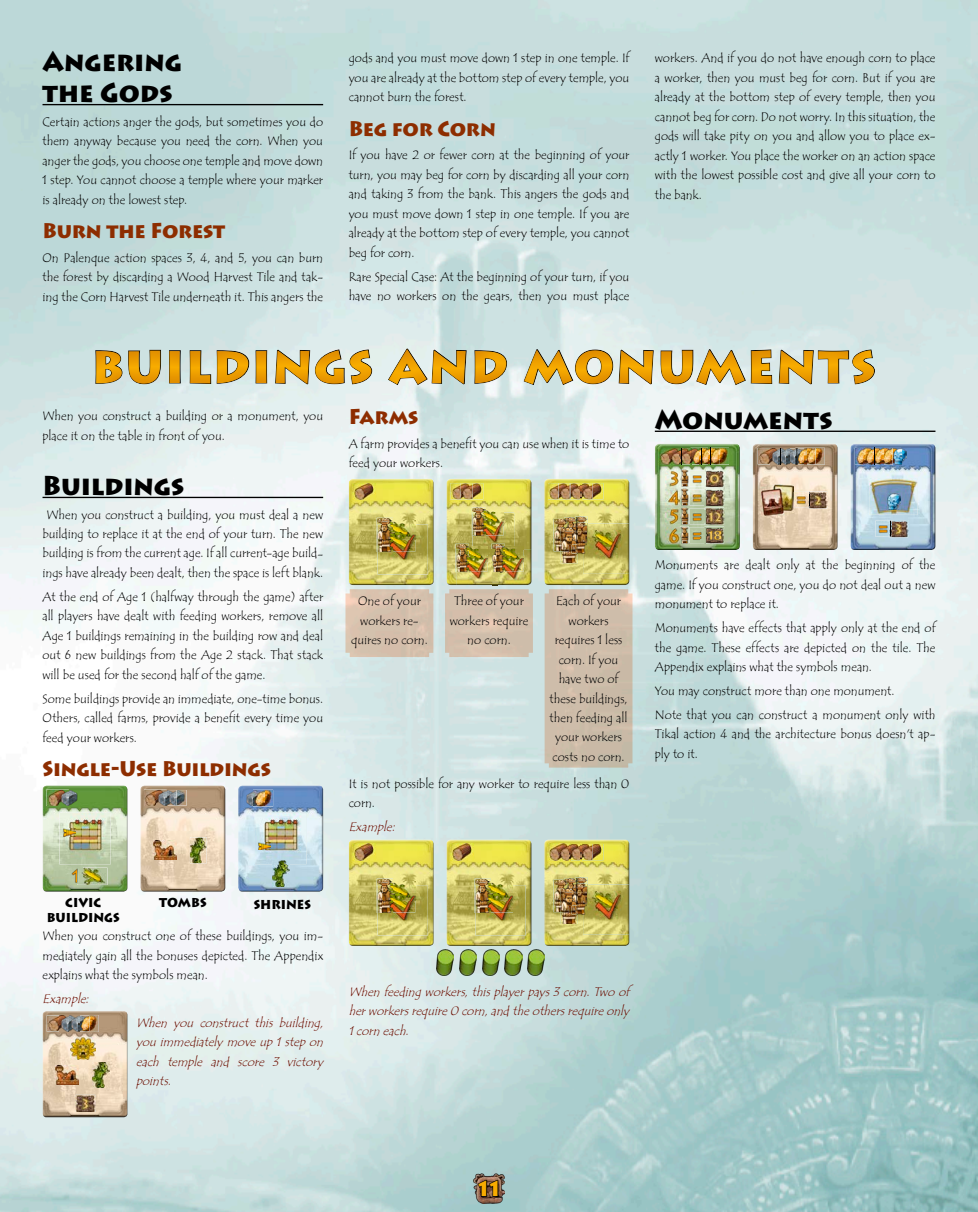
<style>
.page{position:relative;width:978px;height:1212px;background:#fff}
.page>*{position:absolute;margin:0;border:0;box-sizing:border-box;transform-origin:0 0}
.t1{font:900 45px "Lithos Pro";letter-spacing:.03em;color:#f8ac00}
.t2{font:900 27px/31.2px "Lithos Pro";letter-spacing:-.005em;color:#000;scale:.95 1}
.t3{font:900 21px "Lithos Pro";letter-spacing:-.015em;color:#8d2d00;scale:.95 1}
.t4{font:900 21px "Lithos Pro";color:#f8ac00;scale:.95 1}
.t5{font:12.75px/19.5px "Tempus Sans ITCCZ";color:#000;text-align:justify;scale:.95 1}
.t6{font:italic 12.75px/19.5px "Tempus Sans ITCCZ";color:#6c0e01;text-align:justify;scale:.95 1}
.t7{font:900 12.75px/15px "Lithos Pro";color:#000;text-align:center;scale:.95 1}
</style>
<div class="page">
<img style="left:0;top:0;width:978px;height:1212px">
<svg style="left:545px;top:589px;width:87px;height:179px;background:#cdbca9"></svg>
<svg style="left:345px;top:589px;width:88px;height:68px;background:#d7c1ae"></svg>
<hr style="left:43px;top:104px;width:280px;height:1px;background:#000">
<hr style="left:43px;top:497px;width:280px;height:1px;background:#000">
<div style="left:42px;top:786px;width:87px;height:106px;background:#000;opacity:.75"></div>
<div style="left:139px;top:786px;width:87px;height:106px;background:#000;opacity:.75"></div>
<div style="left:237px;top:786px;width:87px;height:106px;background:#000;opacity:.75"></div>
<div style="left:42px;top:1011px;width:87px;height:107px;background:#000;opacity:.75"></div>
<div style="left:348px;top:480px;width:87px;height:106px;background:#000;opacity:.75"></div>
<svg style="left:445px;top:546px;width:88px;height:111px;background:#d3c1af"></svg>
<div style="left:445px;top:480px;width:87px;height:106px;background:#000;opacity:.75"></div>
<div style="left:543px;top:480px;width:87px;height:106px;background:#000;opacity:.75"></div>
<img style="left:528px;top:950px;width:17px;height:26px">
<img style="left:505px;top:950px;width:17px;height:26px">
<img style="left:482px;top:950px;width:17px;height:26px">
<img style="left:459px;top:950px;width:17px;height:26px">
<img style="left:436px;top:950px;width:17px;height:26px">
<div style="left:348px;top:840px;width:87px;height:107px;background:#000;opacity:.75"></div>
<div style="left:543px;top:840px;width:87px;height:107px;background:#000;opacity:.75"></div>
<div style="left:445px;top:840px;width:87px;height:107px;background:#000;opacity:.75"></div>
<hr style="left:655px;top:431px;width:280px;height:1px;background:#000">
<div style="left:654px;top:445px;width:87px;height:106px;background:#000;opacity:.75"></div>
<div style="left:752px;top:445px;width:87px;height:106px;background:#000;opacity:.75"></div>
<div style="left:849px;top:445px;width:87px;height:106px;background:#000;opacity:.75"></div>
<div style="left:61px;top:335px;width:847px;height:76px;background:#8d2d00;opacity:.5"></div>
<img style="left:473px;top:1173px;width:32px;height:30px">
<svg style="left:477px;top:1179px;width:22px;height:18px"></svg>
<h2 class="t2" style="left:43px;top:46px;width:148px">Angering the Gods</h2>
<p class="t5" style="left:43px;top:112px;width:297px">Certain actions anger the gods, but sometimes you do them anyway because you need the corn. When you anger the gods, you choose one temple and move down 1 step. You cannot choose a temple where your marker is already on the lowest step.</p>
<h3 class="t3" style="left:43px;top:217px;width:194px">Burn the Forest</h3>
<p class="t5" style="left:43px;top:248px;width:297px">On Palenque action spaces 3, 4, and 5, you can burn the forest by discarding a Wood Harvest Tile and tak&shy;ing the Corn Harvest Tile underneath it. This angers the</p>
<p class="t5" style="left:349px;top:48px;width:297px">gods and you must move down 1 step in one temple. If you are already at the bottom step of every temple, you cannot burn the forest.</p>
<h3 class="t3" style="left:349px;top:115px;width:156px">Beg for Corn</h3>
<p class="t5" style="left:349px;top:145px;width:297px">If you have 2 or fewer corn at the beginning of your turn, you may beg for corn by discarding all your corn and taking 3 from the bank. This angers the gods and you must move down 1 step in one temple. If you are already at the bottom step of every temple, you cannot beg for corn.</p>
<p class="t5" style="left:349px;top:267px;width:297px">Rare Special Case: At the beginning of your turn, if you have no workers on the gears, then you must place</p>
<p class="t5" style="left:655px;top:48px;width:297px">workers. And if you do not have enough corn to place a worker, then you must beg for corn. But if you are already at the bottom step of every temple, then you cannot beg for corn. Do not worry. In this situation, the gods will take pity on you and allow you to place ex&shy;actly 1 worker. You place the worker on an action space with the lowest possible cost and give all your corn to the bank.</p>
<h1 class="t1" style="left:91px;top:339px;width:786px">BUILDINGS AND MONUMENTS</h1>
<p class="t5" style="left:43px;top:406px;width:297px">When you construct a building or a monument, you place it on the table in front of you.</p>
<h2 class="t2" style="left:43px;top:470px;width:151px">Buildings</h2>
<p class="t5" style="left:43px;top:505px;width:297px;text-align:center">When you construct a building, you must deal a new building to replace it at the end of your turn. The new building is from the current age. If all current-age build&shy;ings have already been dealt, then the space is left blank.</p>
<p class="t5" style="left:43px;top:587px;width:297px">At the end of Age 1 (halfway through the game) after all players have dealt with feeding workers, remove all Age 1 buildings remaining in the building row and deal out 6 new buildings from the Age 2 stack. That stack will be used for the second half of the game.</p>
<p class="t5" style="left:43px;top:689px;width:297px">Some buildings provide an immediate, one-time bonus.<br>Others, called farms, provide a benefit every time you feed your workers.</p>
<h3 class="t3" style="left:43px;top:755px;width:242px">Single-Use Buildings</h3>
<h3 class="t3" style="left:349px;top:404px;width:75px">Farms</h3>
<p class="t5" style="left:349px;top:434px;width:297px">A farm provides a benefit you can use when it is time to feed your workers.</p>
<p class="t5" style="left:351px;top:591px;width:82px;text-align:center">One of your workers re&shy;quires no corn.</p>
<p class="t5" style="left:450px;top:591px;width:84px;text-align:center">Three of your workers require no corn.</p>
<p class="t5" style="left:550px;top:591px;width:84px;text-align:center">Each of your workers requires 1 less corn. If you have two of these buildings, then feeding all your workers costs no corn.</p>
<p class="t5" style="left:349px;top:774px;width:297px">It is not possible for any worker to require less than 0 corn.</p>
<p class="t6" style="left:349px;top:817px;width:54px">Example:</p>
<h2 class="t2" style="left:655px;top:404px;width:189px">Monuments</h2>
<p class="t5" style="left:655px;top:555px;width:297px">Monuments are dealt only at the beginning of the game. If you construct one, you do not deal out a new monument to replace it.</p>
<p class="t5" style="left:655px;top:618px;width:297px">Monuments have effects that apply only at the end of the game. These effects are depicted on the tile. The Appendix explains what the symbols mean.</p>
<p class="t5" style="left:655px;top:679px;width:297px;line-height:23.7px">You may construct more than one monument.<br>Note that you can construct a monument only with</p>
<p class="t5" style="left:655px;top:724px;width:297px">Tikal action 4 and the architecture bonus doesn't ap&shy;ply to it.</p>
<p class="t7" style="left:47px;top:895px;width:78px">CIVIC<br>BUILDINGS</p>
<p class="t7" style="left:159px;top:895px;width:52px">TOMBS</p>
<p class="t7" style="left:254px;top:897px;width:62px">SHRINES</p>
<p class="t5" style="left:43px;top:926px;width:297px">When you construct one of these buildings, you im&shy;mediately gain all the bonuses depicted. The Appendix explains what the symbols mean.</p>
<p class="t6" style="left:43px;top:989px;width:54px">Example:</p>
<p class="t6" style="left:136px;top:1013px;width:202px">When you construct this building, you immediatelymoveup1stepon each temple and score 3 victory points.</p>
<p class="t6" style="left:349px;top:982px;width:301px;text-align:left">When feedingworkers,thisplayerpays3corn.Two of herworkersrequire0 corn,andtheothersrequireonly<br>1corn each.</p>
<h3 class="t4" style="left:475px;top:1175px;width:30px">11</h3>
</div>
